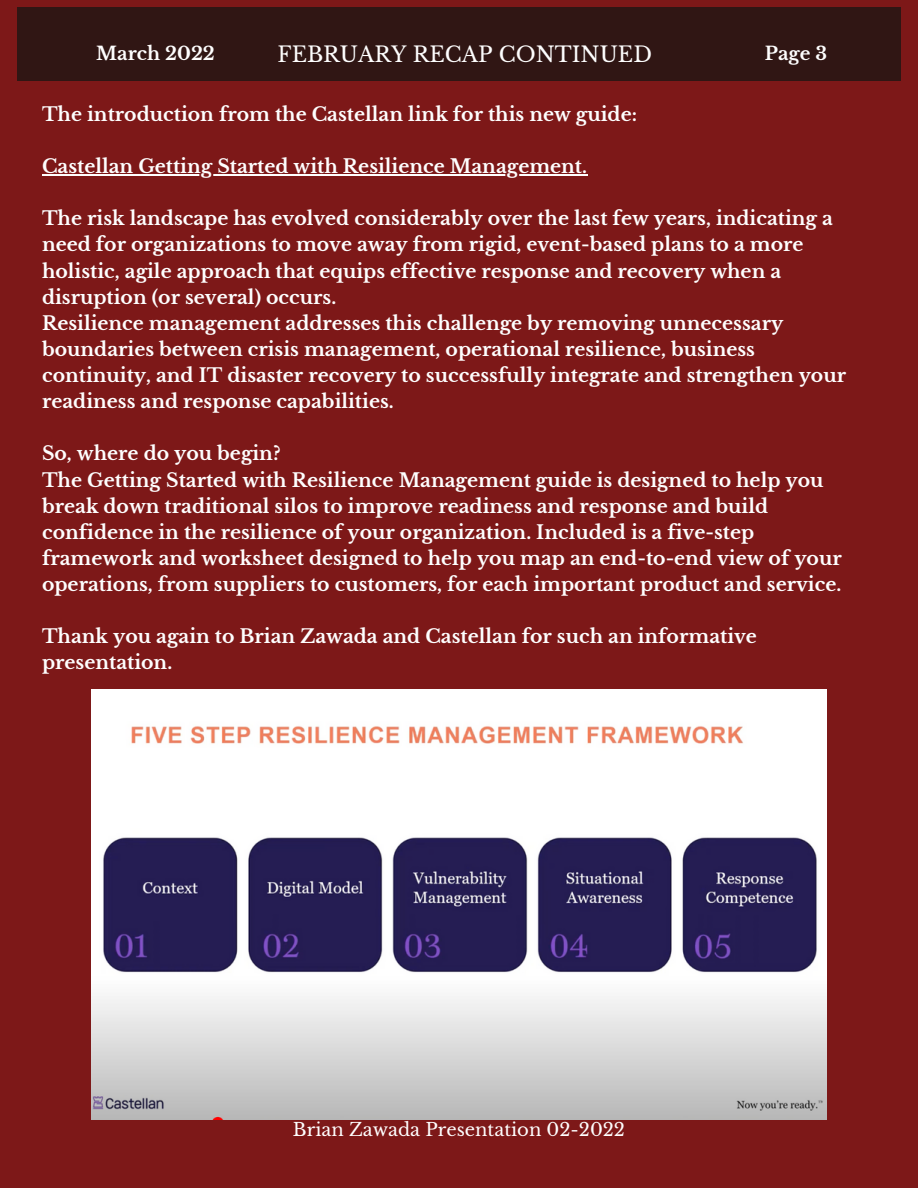
<style>
.page{position:relative;width:918px;height:1188px;background:#7d1818}
.page>*{position:absolute;margin:0;border:0;box-sizing:border-box;transform-origin:0 0}
.t1{font:21.15px "Libre Baskerville";color:#fefefe}
.t2{font:700 18.9px/26.1px "Libre Baskerville";color:#fefefe}
.t3{font:700 18.3px "Libre Baskerville";color:#fefefe}
.t4{font:18px "Libre Baskerville";color:#fefefe}
</style>
<div class="page">
<div style="left:17px;top:8px;width:883px;height:73px;background:#301614"></div>
<img style="left:92px;top:690px;width:734px;height:429px">
<hr style="left:42px;top:174px;width:545px;height:1px;background:#fefefe">
<p class="t3" style="left:96px;top:42px;width:120px">March 2022</p>
<p class="t1" style="left:278px;top:41px;width:376px">FEBRUARY RECAP CONTINUED</p>
<p class="t3" style="left:765px;top:42px;width:64px">Page 3</p>
<p class="t2" style="left:42px;top:101px;width:597px">The introduction from the Castellan link for this new guide:</p>
<p class="t2" style="left:42px;top:153px;width:547px">Castellan Getting Started with Resilience Management.</p>
<p class="t2" style="left:42px;top:206px;width:792px">The risk landscape has evolved considerably over the last few years, indicating a need for organizations to move away from rigid, event-based plans to a more holistic, agile approach that equips effective response and recovery when a disruption (or several) occurs.</p>
<p class="t2" style="left:42px;top:310px;width:806px">Resilience management addresses this challenge by removing unnecessary boundaries between crisis management, operational resilience, business continuity, and IT disaster recovery to successfully integrate and strengthen your readiness and response capabilities.</p>
<p class="t2" style="left:42px;top:441px;width:240px">So, where do you begin?</p>
<p class="t2" style="left:42px;top:467px;width:801px">The Getting Started with Resilience Management guide is designed to help you break down traditional silos to improve readiness and response and build confidence in the resilience of your organization. Included is a five-step framework and worksheet designed to help you map an end-to-end view of your operations, from suppliers to customers, for each important product and service.</p>
<p class="t2" style="left:42px;top:624px;width:716px">Thank you again to Brian Zawada and Castellan for such an informative presentation.</p>
<p class="t4" style="left:293px;top:1119px;width:334px">Brian Zawada Presentation 02-2022</p>
</div>
